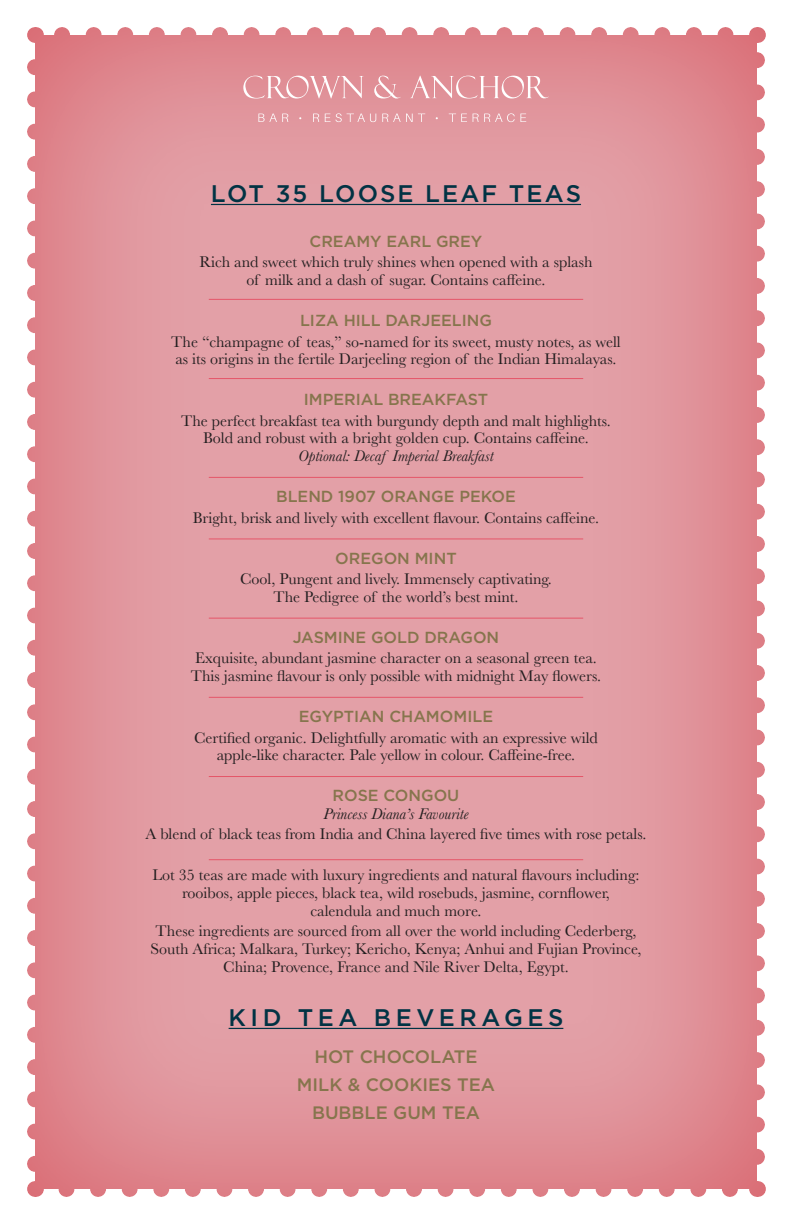
<style>
.page{position:relative;width:792px;height:1224px;background:#fff}
.page>*{position:absolute;margin:0;border:0;box-sizing:border-box;transform-origin:0 0}
.t1{font:500 24px "Gotham";letter-spacing:.09em;color:#023344}
.t2{font:500 24px "Gotham";letter-spacing:.19em;color:#023344}
.t3{font:500 18px "Gotham";color:#86754d}
.t4{font:16px/17.6px "Baskerville";color:#231f20;text-align:center}
.t5{font:500 16px "Gotham";color:#86754d}
.t6{font:italic 16px/17.6px "Baskerville";color:#231f20;text-align:center}
.s1{font-style:italic}
.s2{font-family:"Gotham";font-weight:500;font-style:normal;color:#86754d}
</style>
<div class="page">
<div style="left:25px;top:26px;width:740px;height:1172px;background:#ef727b;opacity:.75"></div>
<svg style="left:243px;top:76px;width:120px;height:22px;background:#e5a5ab"></svg>
<svg style="left:374px;top:76px;width:27px;height:23px"></svg>
<svg style="left:410px;top:76px;width:139px;height:22px;background:#e5a4aa"></svg>
<svg style="left:258px;top:114px;width:30px;height:8px"></svg>
<svg style="left:313px;top:114px;width:6px;height:8px"></svg>
<svg style="left:325px;top:113px;width:51px;height:9px"></svg>
<svg style="left:382px;top:114px;width:43px;height:8px"></svg>
<svg style="left:449px;top:114px;width:18px;height:8px"></svg>
<svg style="left:473px;top:113px;width:53px;height:9px"></svg>
<hr style="left:211px;top:204px;width:370px;height:1px;background:#023344">
<hr style="left:229px;top:1028px;width:334px;height:1px;background:#023344">
<hr style="left:209px;top:299px;width:374px;height:1px;background:#e55669">
<hr style="left:209px;top:378px;width:374px;height:1px;background:#e55669">
<hr style="left:209px;top:477px;width:374px;height:1px;background:#e55669">
<hr style="left:209px;top:539px;width:374px;height:1px;background:#e55669">
<hr style="left:209px;top:618px;width:374px;height:1px;background:#e55669">
<hr style="left:209px;top:697px;width:374px;height:1px;background:#e55669">
<hr style="left:209px;top:776px;width:374px;height:1px;background:#e55669">
<hr style="left:209px;top:859px;width:374px;height:1px;background:#e55669">
<p class="t1" style="left:211px;top:178px;width:372px">LOT 35 LOOSE LEAF TEAS</p>
<p class="t5" style="left:310px;top:231px;width:174px">CREAMY EARL GREY</p>
<p class="t4" style="left:199px;top:254px;width:395px">Rich and sweet which truly shines when opened with a splash of milk and a dash of sugar. Contains caffeine.</p>
<p class="t5" style="left:300px;top:310px;width:193px">LIZA HILL DARJEELING</p>
<p class="t4" style="left:171px;top:333px;width:451px;text-align:left">The “champagne of teas,” so-named for its sweet, musty notes, as well as its origins in the fertile Darjeeling region of the Indian Himalayas.</p>
<p class="t5" style="left:304px;top:389px;width:186px">IMPERIAL BREAKFAST</p>
<p class="t4" style="left:181px;top:412px;width:431px">The perfect breakfast tea with burgundy depth and malt highlights.<br>Bold and robust with a bright golden cup. Contains caffeine.<br><span class="s1">Optional: Decaf Imperial Breakfast</span></p>
<p class="t5" style="left:276px;top:486px;width:241px">BLEND 1907 ORANGE PEKOE</p>
<p class="t4" style="left:193px;top:509px;width:408px">Bright, brisk and lively with excellent flavour. Contains caffeine.</p>
<p class="t5" style="left:335px;top:548px;width:123px">OREGON MINT</p>
<p class="t4" style="left:240px;top:570px;width:313px">Cool, Pungent and lively. Immensely captivating.<br>The Pedigree of the world’s best mint.</p>
<p class="t5" style="left:293px;top:627px;width:208px">JASMINE GOLD DRAGON</p>
<p class="t4" style="left:191px;top:650px;width:412px;text-align:left">Exquisite, abundant jasmine character on a seasonal green tea.<br>This jasmine flavour is only possible with midnight May flowers.</p>
<p class="t5" style="left:299px;top:706px;width:196px">EGYPTIAN CHAMOMILE</p>
<p class="t4" style="left:194px;top:729px;width:405px">Certified organic. Delightfully aromatic with an expressive wild apple-like character. Pale yellow in colour. Caffeine-free.</p>
<p class="t6" style="left:323px;top:787px;width:147px"><span class="s2">ROSE CONGOU<br></span>Princess Diana’s Favourite</p>
<p class="t4" style="left:146px;top:826px;width:502px">A blend of black teas from India and China layered five times with rose petals.</p>
<p class="t4" style="left:152px;top:867px;width:489px">Lot 35 teas are made with luxury ingredients and natural flavours including: rooibos, apple pieces, black tea, wild rosebuds, jasmine, cornflower, calendula and much more.</p>
<p class="t4" style="left:150px;top:923px;width:493px">These ingredients are sourced from all over the world including Cederberg,<br>South Africa; Malkara, Turkey; Kericho, Kenya; Anhui and Fujian Province,<br>China; Provence, France and Nile River Delta, Egypt.</p>
<p class="t2" style="left:229px;top:1002px;width:336px">KID TEA BEVERAGES</p>
<p class="t3" style="left:314px;top:1045px;width:165px">HOT CHOCOLATE</p>
<p class="t3" style="left:297px;top:1073px;width:200px">MILK &amp; COOKIES TEA</p>
<p class="t3" style="left:312px;top:1101px;width:169px">BUBBLE GUM TEA</p>
</div>
